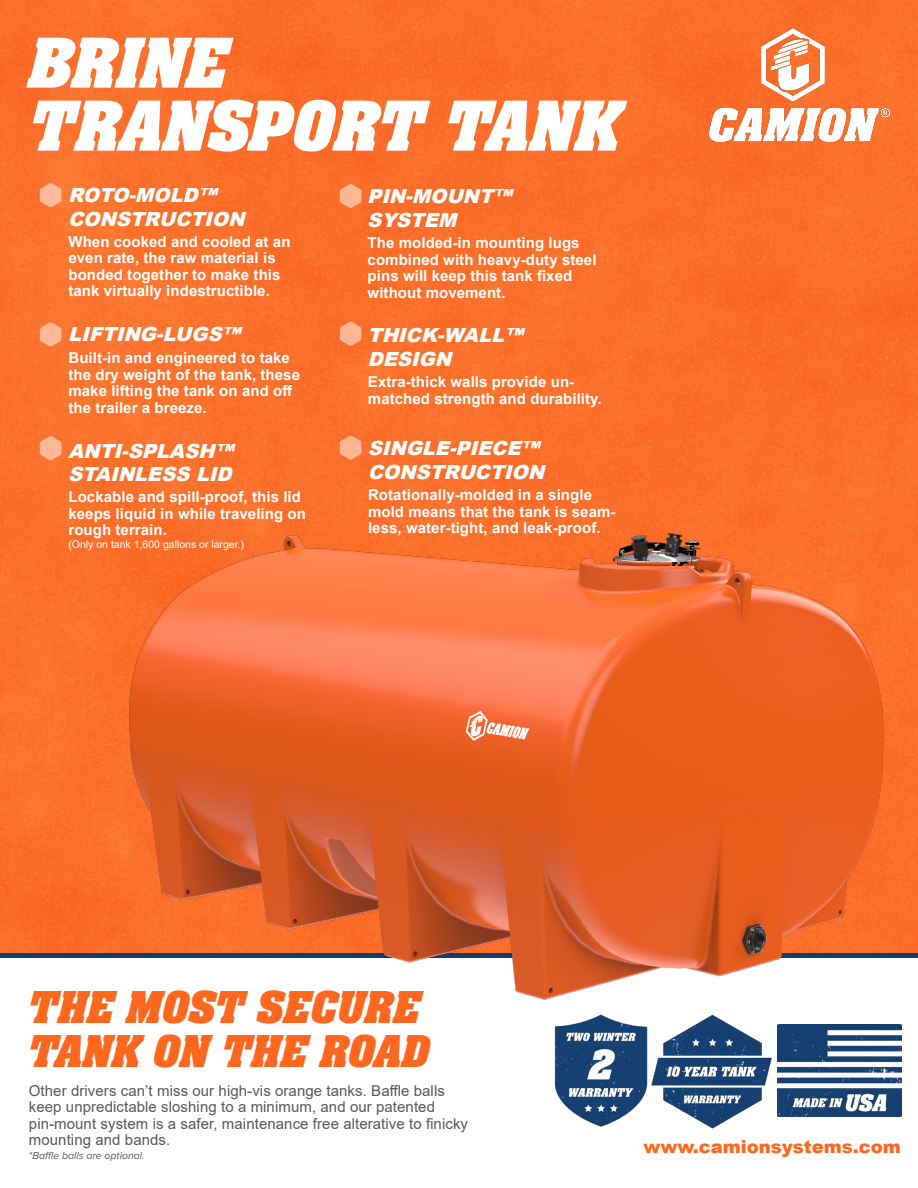
<style>
.page{position:relative;width:918px;height:1188px;background:#fff}
.page>*{position:absolute;margin:0;border:0;box-sizing:border-box;transform-origin:0 0}
.t1{font:italic 700 75px "Neue Aachen Pro";color:#fff}
.t2{font:italic 700 48px/43.5px "Neue Aachen Pro";color:#ff671f}
.t3{font:italic 900 19.5px "Arial";color:#fff}
.t4{font:900 18px "Arial";color:#ff671f}
.t5{font:700 15px/16.5px "Arial";letter-spacing:.005em;color:#fff}
.t6{font:15px/16.5px "Arial";letter-spacing:.005em;color:#55595c}
.t7{font:10.5px "Arial";color:#fff}
.t8{font:italic 10.5px "Proxima Nova";color:#55595c}
</style>
<div class="page">
<div style="left:0;top:0;width:918px;height:183px;background:#fb6e2a"></div>
<img style="left:0;top:183px;width:918px;height:934px">
<img style="left:709px;top:28px;width:180px;height:113px">
<svg style="left:40px;top:183px;width:21px;height:24px"></svg>
<svg style="left:40px;top:322px;width:21px;height:25px"></svg>
<svg style="left:340px;top:435px;width:21px;height:25px"></svg>
<svg style="left:340px;top:184px;width:21px;height:24px"></svg>
<svg style="left:340px;top:322px;width:21px;height:24px"></svg>
<img style="left:667px;top:1004px;width:112px;height:125px">
<img style="left:777px;top:1024px;width:124px;height:93px">
<img style="left:534px;top:1004px;width:133px;height:123px">
<svg style="left:40px;top:436px;width:21px;height:24px"></svg>
<p class="t1" style="left:30px;top:22px;width:201px">BRINE</p>
<p class="t1" style="left:30px;top:85px;width:593px">TRANSPORT TANK</p>
<p class="t3" style="left:68px;top:181px;width:156px">ROTO-MOLD™</p>
<p class="t3" style="left:68px;top:204px;width:184px">CONSTRUCTION</p>
<p class="t5" style="left:68px;top:233px;width:224px">When cooked and cooled at an even rate, the raw material is bonded together to make this</p>
<p class="t5" style="left:68px;top:283px;width:203px">tank virtually indestructible.</p>
<p class="t3" style="left:68px;top:320px;width:180px">LIFTING-LUGS™</p>
<p class="t5" style="left:68px;top:350px;width:233px">Built-in and engineered to take the dry weight of the tank, these make lifting the tank on and off the trailer a breeze.</p>
<p class="t3" style="left:68px;top:437px;width:173px">ANTI-SPLASH™</p>
<p class="t3" style="left:68px;top:460px;width:172px">STAINLESS LID</p>
<p class="t5" style="left:68px;top:489px;width:239px">Lockable and spill-proof, this lid keeps liquid in while traveling on rough terrain.</p>
<p class="t7" style="left:68px;top:537px;width:177px">(Only on tank 1,600 gallons or larger.)</p>
<p class="t3" style="left:367px;top:182px;width:152px">PIN-MOUNT™</p>
<p class="t3" style="left:367px;top:206px;width:97px">SYSTEM</p>
<p class="t5" style="left:368px;top:235px;width:230px">The molded-in mounting lugs combined with heavy-duty steel pins will keep this tank fixed without movement.</p>
<p class="t3" style="left:368px;top:321px;width:163px">THICK-WALL™</p>
<p class="t3" style="left:368px;top:345px;width:92px">DESIGN</p>
<p class="t5" style="left:368px;top:374px;width:235px">Extra-thick walls provide un&shy;matched strength and durability.</p>
<p class="t3" style="left:368px;top:434px;width:180px">SINGLE-PIECE™</p>
<p class="t3" style="left:368px;top:458px;width:184px">CONSTRUCTION</p>
<p class="t5" style="left:368px;top:487px;width:249px">Rotationally-molded in a single mold means that the tank is seam&shy;less, water-tight, and leak-proof.</p>
<p class="t2" style="left:29px;top:987px;width:403px">THE MOST SECURE<br>TANK ON THE ROAD</p>
<p class="t6" style="left:29px;top:1082px;width:441px">Other drivers can’t miss our high-vis orange tanks. Baffle balls keep unpredictable sloshing to a minimum, and our patented pin-mount system is a safer, maintenance free alterative to finicky mounting and bands.</p>
<p class="t8" style="left:29px;top:1147px;width:117px">*Baffle balls are optional.</p>
<p class="t4" style="left:644px;top:1133px;width:259px">www.camionsystems.com</p>
</div>
